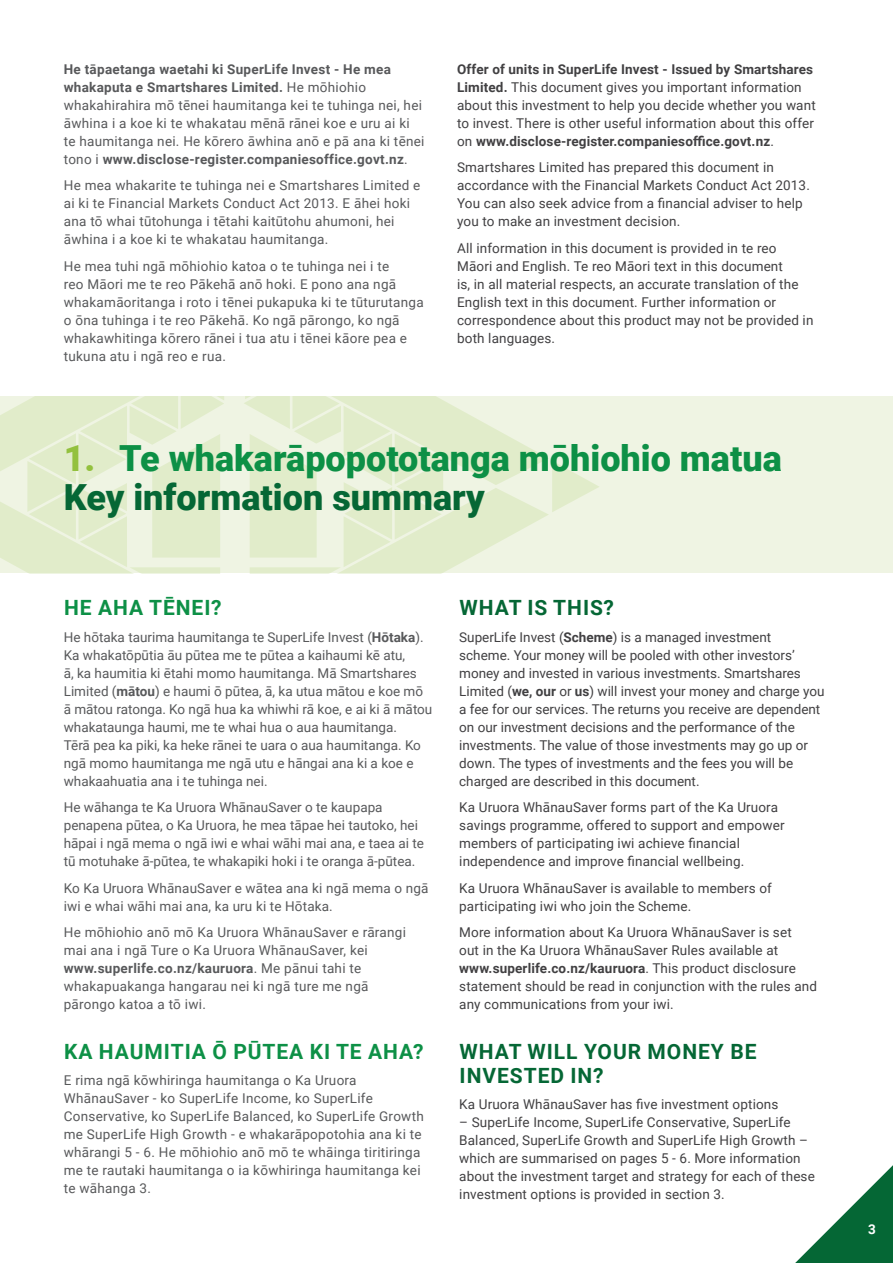
<style>
.page{position:relative;width:893px;height:1263px;background:#fff}
.page>*{position:absolute;margin:0;border:0;box-sizing:border-box;transform-origin:0 0}
.t1{font:900 36px/39px "Roboto";color:#0d9046}
.t2{font:700 21px/24px "Roboto";letter-spacing:.045em;color:#056735}
.t3{font:700 21px "Roboto";letter-spacing:.045em;color:#0d9046}
.t4{font:13.5px/18px "Roboto";letter-spacing:.01em;color:#414042}
.t5{font:13.5px/18px "Roboto";letter-spacing:.02em;color:#58595b}
.t6{font:13.5px/18px "Roboto";color:#58595b}
.t7{font:700 13.5px "Roboto";color:#fff}
.s1{font-weight:700}
.s2{color:#93c13e}
.s3{color:#056735}
</style>
<div class="page">
<div style="left:0;top:396px;width:893px;height:177px;background:#eff4e3"></div>
<svg style="left:0;top:396px;width:599px;height:177px;fill:#e1ecca"></svg>
<svg style="left:795px;top:1165px;width:98px;height:98px"></svg>
<p class="t5" style="left:64px;top:60px;width:362px"><span class="s1">He tāpaetanga waetahi ki SuperLife Invest - He mea whakaputa e Smartshares Limited.</span> He mōhiohio whakahirahira mō tēnei haumitanga kei te tuhinga nei, hei āwhina i a koe ki te whakatau mēnā rānei koe e uru ai ki te haumitanga nei. He kōrero āwhina anō e pā ana ki tēnei tono i <span class="s1">www.disclose-register.companiesoffice.govt.nz</span>.</p>
<p class="t5" style="left:64px;top:176px;width:358px">He mea whakarite te tuhinga nei e Smartshares Limited e ai ki te Financial Markets Conduct Act 2013. E āhei hoki ana tō whai tūtohunga i tētahi kaitūtohu ahumoni, hei āwhina i a koe ki te whakatau haumitanga.</p>
<p class="t5" style="left:64px;top:257px;width:361px">He mea tuhi ngā mōhiohio katoa o te tuhinga nei i te<br>reo Māori me te reo Pākehā anō hoki. E pono ana ngā whakamāoritanga i roto i tēnei pukapuka ki te tūturutanga o ōna tuhinga i te reo Pākehā. Ko ngā pārongo, ko ngā whakawhitinga kōrero rānei i tua atu i tēnei kāore pea e tukuna atu i ngā reo e rua.</p>
<p class="t4" style="left:457px;top:60px;width:360px"><span class="s1">Offer of units in SuperLife Invest - Issued by Smartshares Limited.</span> This document gives you important information about this investment to help you decide whether you want to invest. There is other useful information about this offer on <span class="s1">www.disclose-register.companiesoffice.govt.nz</span>.</p>
<p class="t4" style="left:457px;top:158px;width:354px">Smartshares Limited has prepared this document in accordance with the Financial Markets Conduct Act 2013.<br>You can also seek advice from a financial adviser to help you to make an investment decision.</p>
<p class="t4" style="left:457px;top:239px;width:358px">All information in this document is provided in te reo Māori and English. Te reo Māori text in this document<br>is, in all material respects, an accurate translation of the English text in this document. Further information or correspondence about this product may not be provided in both languages.</p>
<h1 class="t1" style="left:64px;top:438px;width:720px"><span class="s2">1.</span> Te whakarāpopototanga mōhiohio matua<br><span class="s3">Key information summary</span></h1>
<h2 class="t3" style="left:64px;top:593px;width:159px">HE AHA TĒNEI?</h2>
<p class="t6" style="left:64px;top:627px;width:370px">He hōtaka taurima haumitanga te SuperLife Invest (<span class="s1">Hōtaka</span>).<br>Ka whakatōpūtia āu pūtea me te pūtea a kaihaumi kē atu,<br>ā, ka haumitia ki ētahi momo haumitanga. Mā Smartshares Limited (<span class="s1">mātou</span>) e haumi ō pūtea, ā, ka utua mātou e koe mō ā mātou ratonga. Ko ngā hua ka whiwhi rā koe, e ai ki ā mātou whakataunga haumi, me te whai hua o aua haumitanga.<br>Tērā pea ka piki, ka heke rānei te uara o aua haumitanga. Ko ngā momo haumitanga me ngā utu e hāngai ana ki a koe e whakaahuatia ana i te tuhinga nei.</p>
<p class="t6" style="left:64px;top:798px;width:362px">He wāhanga te Ka Uruora WhānauSaver o te kaupapa penapena pūtea, o Ka Uruora, he mea tāpae hei tautoko, hei hāpai i ngā mema o ngā iwi e whai wāhi mai ana, e taea ai te tū motuhake ā-pūtea, te whakapiki hoki i te oranga ā-pūtea.</p>
<p class="t5" style="left:64px;top:878px;width:366px">Ko Ka Uruora WhānauSaver e wātea ana ki ngā mema o ngā iwi e whai wāhi mai ana, ka uru ki te Hōtaka.</p>
<p class="t5" style="left:64px;top:923px;width:344px">He mōhiohio anō mō Ka Uruora WhānauSaver e rārangi mai ana i ngā Ture o Ka Uruora WhānauSaver, kei <span class="s1">www.superlife.co.nz/kauruora</span>. Me pānui tahi te whakapuakanga hangarau nei ki ngā ture me ngā pārongo katoa a tō iwi.</p>
<h2 class="t3" style="left:64px;top:1037px;width:361px">KA HAUMITIA Ō PŪTEA KI TE AHA?</h2>
<p class="t5" style="left:64px;top:1071px;width:362px">E rima ngā kōwhiringa haumitanga o Ka Uruora WhānauSaver - ko SuperLife Income, ko SuperLife Conservative, ko SuperLife Balanced, ko SuperLife Growth me SuperLife High Growth - e whakarāpopotohia ana ki te whārangi 5 - 6. He mōhiohio anō mō te whāinga tiritiringa me te rautaki haumitanga o ia kōwhiringa haumitanga kei te wāhanga 3.</p>
<h2 class="t2" style="left:460px;top:595px;width:156px">WHAT IS THIS?</h2>
<p class="t4" style="left:459px;top:627px;width:367px">SuperLife Invest (<span class="s1">Scheme</span>) is a managed investment scheme. Your money will be pooled with other investors’ money and invested in various investments. Smartshares Limited (<span class="s1">we, our</span> or <span class="s1">us</span>) will invest your money and charge you a fee for our services. The returns you receive are dependent on our investment decisions and the performance of the investments. The value of those investments may go up or down. The types of investments and the fees you will be charged are described in this document.</p>
<p class="t4" style="left:459px;top:798px;width:327px">Ka Uruora WhānauSaver forms part of the Ka Uruora savings programme, offered to support and empower members of participating iwi achieve financial independence and improve financial wellbeing.</p>
<p class="t4" style="left:459px;top:878px;width:314px">Ka Uruora WhānauSaver is available to members of participating iwi who join the Scheme.</p>
<p class="t4" style="left:459px;top:923px;width:359px">More information about Ka Uruora WhānauSaver is set<br>out in the Ka Uruora WhānauSaver Rules available at <span class="s1">www.superlife.co.nz/kauruora</span>. This product disclosure statement should be read in conjunction with the rules and any communications from your iwi.</p>
<h2 class="t2" style="left:460px;top:1039px;width:298px">WHAT WILL YOUR MONEY BE<br>INVESTED IN?</h2>
<p class="t4" style="left:459px;top:1095px;width:321px">Ka Uruora WhānauSaver has five investment options</p>
<p class="t4" style="left:459px;top:1113px;width:357px">– SuperLife Income, SuperLife Conservative, SuperLife Balanced, SuperLife Growth and SuperLife High Growth – which are summarised on pages 5 - 6. More information about the investment target and strategy for each of these investment options is provided in section 3.</p>
<p class="t7" style="left:868px;top:1219px;width:9px">3</p>
</div>
